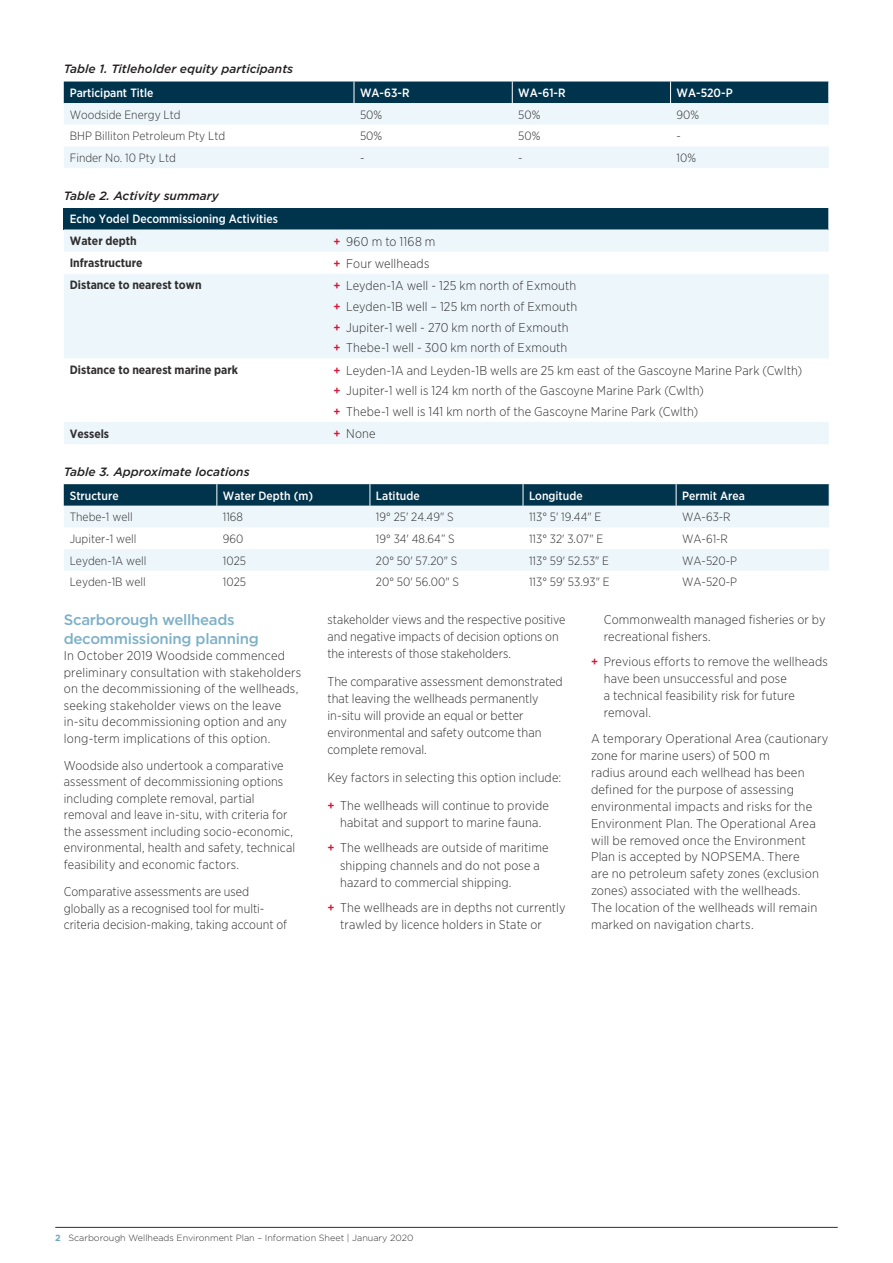
<style>
.page{position:relative;width:893px;height:1263px;background:#fff}
.page>*{position:absolute;margin:0;border:0;box-sizing:border-box;transform-origin:0 0}
.HEADING_4{font:500 15px/18px "Gotham";letter-spacing:-.02em;color:#7db0c7}
.Body{font:300 12.75px/17px "Gotham Narrow";letter-spacing:.01em;color:#312f30}
.Body_Copy{font:300 12px "Gotham Narrow";color:#312f30}
.Body_Copy-2{font:500 12px "Gotham Narrow";color:#fff}
.Body_Copy-3{font:italic 500 12px "Gotham";color:#231f20}
.Body_Copy-4{font:700 12px "Gotham Narrow";color:#312f30}
.t1{font:300 9px "Gotham";color:#312f30}
.s1{font-weight:500;color:#d71537}
.s2{font-weight:700;color:#6faac4}
</style>
<div class="page">
<hr style="left:55px;top:1227px;width:783px;height:1px;background:#312f30">
<svg style="left:64px;top:103px;width:765px;height:65px;fill:#edf7fb"></svg>
<div style="left:64px;top:82px;width:765px;height:21px;background:#00334c"></div>
<div style="left:64px;top:208px;width:765px;height:21px;background:#00334c"></div>
<svg style="left:64px;top:229px;width:765px;height:215px;fill:#edf7fb"></svg>
<svg style="left:828px;top:208px;width:1px;height:21px"></svg>
<svg style="left:64px;top:506px;width:765px;height:65px;fill:#edf7fb"></svg>
<svg style="left:64px;top:484px;width:766px;height:22px;background:#073951"></svg>
<h6 class="Body_Copy-3" style="left:64px;top:61px;width:231px">Table 1. Titleholder equity participants</h6>
<p class="Body_Copy-2" style="left:70px;top:85px;width:85px">Participant Title</p>
<p class="Body_Copy-2" style="left:360px;top:85px;width:51px">WA-63-R</p>
<p class="Body_Copy-2" style="left:518px;top:85px;width:49px">WA-61-R</p>
<p class="Body_Copy-2" style="left:676px;top:85px;width:58px">WA-520-P</p>
<p class="Body_Copy" style="left:70px;top:107px;width:112px">Woodside Energy Ltd</p>
<p class="Body_Copy" style="left:360px;top:107px;width:24px">50%</p>
<p class="Body_Copy" style="left:518px;top:107px;width:24px">50%</p>
<p class="Body_Copy" style="left:676px;top:107px;width:24px">90%</p>
<p class="Body_Copy" style="left:70px;top:129px;width:157px">BHP Billiton Petroleum Pty Ltd</p>
<p class="Body_Copy" style="left:360px;top:129px;width:24px">50%</p>
<p class="Body_Copy" style="left:518px;top:129px;width:24px">50%</p>
<p class="Body_Copy" style="left:676px;top:129px;width:6px">-</p>
<p class="Body_Copy" style="left:70px;top:150px;width:108px">Finder No. 10 Pty Ltd</p>
<p class="Body_Copy" style="left:360px;top:150px;width:6px">-</p>
<p class="Body_Copy" style="left:518px;top:150px;width:6px">-</p>
<p class="Body_Copy" style="left:676px;top:150px;width:21px">10%</p>
<p class="Body_Copy-3" style="left:64px;top:188px;width:157px">Table 2. Activity summary</p>
<p class="Body_Copy-2" style="left:70px;top:212px;width:210px">Echo Yodel Decommissioning Activities</p>
<p class="Body_Copy-4" style="left:70px;top:233px;width:69px">Water depth</p>
<p class="Body" style="left:333px;top:232px;width:104px"><span class="s1">+</span> 960 m to 1168 m</p>
<p class="Body_Copy-4" style="left:70px;top:255px;width:74px">Infrastructure</p>
<p class="Body" style="left:333px;top:255px;width:97px"><span class="s1">+</span> Four wellheads</p>
<p class="Body_Copy-4" style="left:70px;top:278px;width:133px">Distance to nearest town</p>
<p class="Body" style="left:333px;top:277px;width:244px"><span class="s1">+</span> Leyden-1A well - 125 km north of Exmouth</p>
<p class="Body" style="left:333px;top:298px;width:245px"><span class="s1">+</span> Leyden-1B well – 125 km north of Exmouth</p>
<p class="Body" style="left:333px;top:318px;width:237px"><span class="s1">+</span> Jupiter-1 well - 270 km north of Exmouth</p>
<p class="Body" style="left:333px;top:339px;width:236px"><span class="s1">+</span> Thebe-1 well - 300 km north of Exmouth</p>
<p class="Body_Copy-4" style="left:70px;top:362px;width:170px">Distance to nearest marine park</p>
<p class="Body" style="left:333px;top:361px;width:470px"><span class="s1">+</span> Leyden-1A and Leyden-1B wells are 25 km east of the Gascoyne Marine Park (Cwlth)</p>
<p class="Body" style="left:333px;top:382px;width:372px"><span class="s1">+</span> Jupiter-1 well is 124 km north of the Gascoyne Marine Park (Cwlth)</p>
<p class="Body" style="left:333px;top:403px;width:366px"><span class="s1">+</span> Thebe-1 well is 141 km north of the Gascoyne Marine Park (Cwlth)</p>
<p class="Body_Copy-4" style="left:70px;top:426px;width:41px">Vessels</p>
<p class="Body" style="left:333px;top:425px;width:44px"><span class="s1">+</span> None</p>
<h6 class="Body_Copy-3" style="left:64px;top:464px;width:187px">Table 3. Approximate locations</h6>
<p class="Body_Copy-2" style="left:70px;top:488px;width:50px">Structure</p>
<p class="Body_Copy-2" style="left:223px;top:488px;width:92px">Water Depth (m)</p>
<p class="Body_Copy-2" style="left:376px;top:488px;width:45px">Latitude</p>
<p class="Body_Copy-2" style="left:529px;top:488px;width:55px">Longitude</p>
<p class="Body_Copy-2" style="left:682px;top:488px;width:64px">Permit Area</p>
<p class="Body_Copy" style="left:70px;top:510px;width:64px">Thebe-1 well</p>
<p class="Body_Copy" style="left:223px;top:510px;width:22px">1168</p>
<p class="Body_Copy" style="left:376px;top:510px;width:79px">19° 25' 24.49" S</p>
<p class="Body_Copy" style="left:529px;top:510px;width:74px">113° 5' 19.44" E</p>
<p class="Body_Copy" style="left:682px;top:510px;width:50px">WA-63-R</p>
<p class="Body_Copy" style="left:70px;top:531px;width:68px">Jupiter-1 well</p>
<p class="Body_Copy" style="left:223px;top:531px;width:22px">960</p>
<p class="Body_Copy" style="left:376px;top:531px;width:80px">19° 34' 48.64” S</p>
<p class="Body_Copy" style="left:529px;top:531px;width:76px">113° 32' 3.07" E</p>
<p class="Body_Copy" style="left:682px;top:531px;width:47px">WA-61-R</p>
<p class="Body_Copy" style="left:70px;top:553px;width:78px">Leyden-1A well</p>
<p class="Body_Copy" style="left:223px;top:553px;width:25px">1025</p>
<p class="Body_Copy" style="left:376px;top:553px;width:83px">20° 50' 57.20" S</p>
<p class="Body_Copy" style="left:529px;top:553px;width:82px">113° 59' 52.53" E</p>
<p class="Body_Copy" style="left:682px;top:553px;width:56px">WA-520-P</p>
<p class="Body_Copy" style="left:70px;top:575px;width:78px">Leyden-1B well</p>
<p class="Body_Copy" style="left:223px;top:575px;width:25px">1025</p>
<p class="Body_Copy" style="left:376px;top:575px;width:85px">20° 50' 56.00" S</p>
<p class="Body_Copy" style="left:529px;top:575px;width:82px">113° 59' 53.93" E</p>
<p class="Body_Copy" style="left:682px;top:575px;width:56px">WA-520-P</p>
<p class="HEADING_4" style="left:64px;top:611px;width:197px">Scarborough wellheads decommissioning planning</p>
<p class="Body" style="left:64px;top:647px;width:239px;line-height:16.5px">In October 2019 Woodside commenced preliminary consultation with stakeholders on the decommissioning of the wellheads, seeking stakeholder views on the leave in-situ decommissioning option and any long-term implications of this option.</p>
<p class="Body" style="left:64px;top:757px;width:233px;line-height:16.5px">Woodside also undertook a comparative assessment of decommissioning options including complete removal, partial removal and leave in-situ, with criteria for the assessment including socio-economic, environmental, health and safety, technical feasibility and economic factors.</p>
<p class="Body" style="left:64px;top:883px;width:225px;line-height:16.5px">Comparative assessments are used globally as a recognised tool for multi&shy;criteria decision-making, taking account of</p>
<p class="Body" style="left:604px;top:611px;width:223px">Commonwealth managed fisheries or by recreational fishers.</p>
<p class="Body" style="left:604px;top:653px;width:225px;text-indent:-13px"><span class="s1">+</span> Previous efforts to remove the wellheads have been unsuccessful and pose<br>a technical feasibility risk for future removal.</p>
<p class="Body" style="left:591px;top:729px;width:239px">A temporary Operational Area (cautionary zone for marine users) of 500 m<br>radius around each wellhead has been defined for the purpose of assessing environmental impacts and risks for the Environment Plan. The Operational Area will be removed once the Environment Plan is accepted by NOPSEMA. There<br>are no petroleum safety zones (exclusion zones) associated with the wellheads.<br>The location of the wellheads will remain marked on navigation charts.</p>
<p class="Body" style="left:327px;top:611px;width:240px">stakeholder views and the respective positive and negative impacts of decision options on the interests of those stakeholders.</p>
<p class="Body" style="left:327px;top:672px;width:237px">The comparative assessment demonstrated that leaving the wellheads permanently in-situ will provide an equal or better environmental and safety outcome than complete removal.</p>
<p class="Body" style="left:327px;top:769px;width:235px">Key factors in selecting this option include:</p>
<p class="Body" style="left:327px;top:796px;width:223px;text-align:center"><span class="s1">+</span> The wellheads will continue to provide habitat and support to marine fauna.</p>
<p class="Body" style="left:340px;top:839px;width:210px;text-indent:-13px"><span class="s1">+</span> The wellheads are outside of maritime shipping channels and do not pose a hazard to commercial shipping.</p>
<p class="Body" style="left:340px;top:899px;width:227px;text-indent:-13px"><span class="s1">+</span> The wellheads are in depths not currently trawled by licence holders in State or</p>
<p class="t1" style="left:55px;top:1232px;width:360px"><span class="s2">2</span> Scarborough Wellheads Environment Plan – Information Sheet | January 2020</p>
</div>
